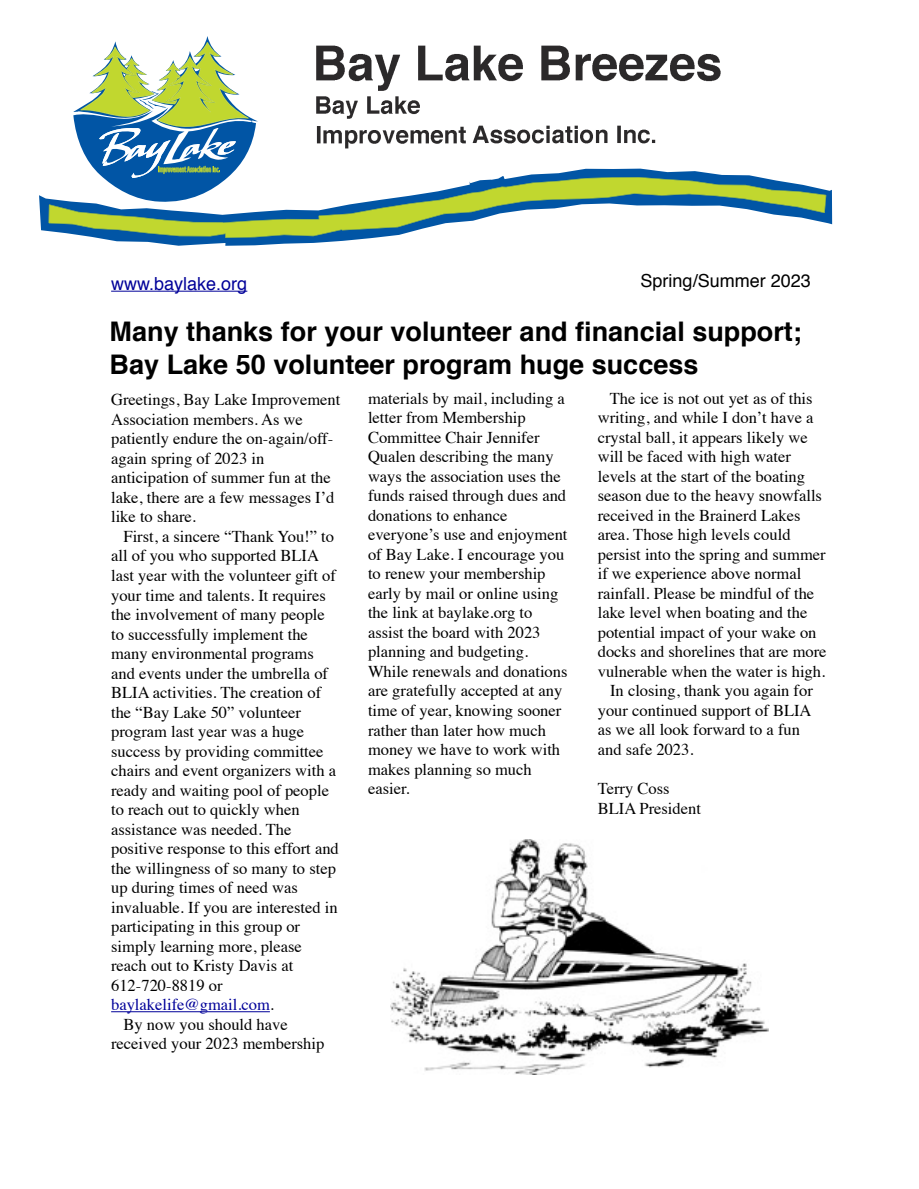
<style>
.page{position:relative;width:919px;height:1189px;background:#fff}
.page>*{position:absolute;margin:0;border:0;box-sizing:border-box;transform-origin:0 0}
.t1{font:700 27px/33px "Helvetica";color:#000}
.t2{font:18px "Helvetica";color:#000}
.t3{font:18px "Helvetica";color:#009}
.t4{font:16.5px/19.5px "Times";color:#000}
.t5{font:16.5px "Times";color:#009}
.s1{color:#000}
</style>
<div class="page">
<hr style="left:111px;top:291px;width:136px;height:1px;background:#009">
<hr style="left:111px;top:1011px;width:159px;height:1px;background:#009">
<img style="left:390px;top:839px;width:378px;height:235px">
<svg style="left:39px;top:168px;width:792px;height:78px"></svg>
<svg style="left:49px;top:177px;width:776px;height:61px"></svg>
<svg style="left:73px;top:36px;width:185px;height:166px"></svg>
<img style="left:316px;top:45px;width:405px;height:104px">
<p class="t3" style="left:111px;top:269px;width:138px">www.baylake.org</p>
<p class="t2" style="left:640px;top:266px;width:172px">Spring/Summer 2023</p>
<h1 class="t1" style="left:110px;top:315px;width:693px">Many thanks for your volunteer and financial support;<br>Bay Lake 50 volunteer program huge success</h1>
<p class="t4" style="left:111px;top:388px;width:231px">Greetings, Bay Lake Improvement<br>Association members. As we patiently endure the on-again/off&shy;again spring of 2023 in anticipation of summer fun at the lake, there are a few messages I’d like to share.</p>
<p class="t4" style="left:123px;top:525px;width:212px">First, a sincere “Thank You!” to</p>
<p class="t4" style="left:111px;top:544px;width:209px">all of you who supported BLIA</p>
<p class="t4" style="left:111px;top:564px;width:226px">last year with the volunteer gift of</p>
<p class="t4" style="left:111px;top:583px;width:216px">your time and talents. It requires</p>
<p class="t4" style="left:111px;top:603px;width:215px">the involvement of many people</p>
<p class="t4" style="left:111px;top:622px;width:198px">to successfully implement the</p>
<p class="t4" style="left:111px;top:642px;width:204px">many environmental programs</p>
<p class="t4" style="left:111px;top:661px;width:218px">and events under the umbrella of</p>
<p class="t4" style="left:111px;top:681px;width:212px">BLIA activities. The creation of</p>
<p class="t4" style="left:111px;top:700px;width:191px">the “Bay Lake 50” volunteer</p>
<p class="t4" style="left:111px;top:720px;width:194px">program last year was a huge</p>
<p class="t4" style="left:111px;top:739px;width:214px">success by providing committee</p>
<p class="t4" style="left:111px;top:759px;width:226px">chairs and event organizers with a</p>
<p class="t4" style="left:111px;top:778px;width:219px">ready and waiting pool of people</p>
<p class="t4" style="left:111px;top:798px;width:190px">to reach out to quickly when</p>
<p class="t4" style="left:111px;top:817px;width:182px">assistance was needed. The</p>
<p class="t4" style="left:111px;top:837px;width:229px">positive response to this effort and</p>
<p class="t4" style="left:111px;top:856px;width:226px">the willingness of so many to step</p>
<p class="t4" style="left:111px;top:876px;width:188px">up during times of need was</p>
<p class="t4" style="left:111px;top:895px;width:228px">invaluable. If you are interested in</p>
<p class="t4" style="left:111px;top:915px;width:190px">participating in this group or</p>
<p class="t4" style="left:111px;top:934px;width:192px">simply learning more, please</p>
<p class="t4" style="left:111px;top:954px;width:183px">reach out to Kristy Davis at</p>
<p class="t4" style="left:111px;top:973px;width:113px">612-720-8819 or</p>
<p class="t5" style="left:111px;top:989px;width:164px">baylakelife@gmail.com<span class="s1">.</span></p>
<p class="t4" style="left:123px;top:1012px;width:166px">By now you should have</p>
<p class="t4" style="left:111px;top:1032px;width:215px">received your 2023 membership</p>
<p class="t4" style="left:368px;top:387px;width:201px">materials by mail, including a letter from Membership<br>Committee Chair Jennifer<br>Qualen describing the many ways the association uses the funds raised through dues and donations to enhance everyone’s use and enjoyment of Bay Lake. I encourage you to renew your membership early by mail or online using the link at baylake.org to assist the board with 2023 planning and budgeting.<br>While renewals and donations are gratefully accepted at any time of year, knowing sooner rather than later how much money we have to work with makes planning so much easier.</p>
<p class="t4" style="left:609px;top:387px;width:204px">The ice is not out yet as of this</p>
<p class="t4" style="left:597px;top:406px;width:217px">writing, and while I don’t have a</p>
<p class="t4" style="left:597px;top:426px;width:211px">crystal ball, it appears likely we</p>
<p class="t4" style="left:597px;top:445px;width:194px">will be faced with high water</p>
<p class="t4" style="left:597px;top:465px;width:209px">levels at the start of the boating</p>
<p class="t4" style="left:597px;top:484px;width:226px">season due to the heavy snowfalls</p>
<p class="t4" style="left:597px;top:504px;width:204px">received in the Brainerd Lakes</p>
<p class="t4" style="left:597px;top:523px;width:194px">area. Those high levels could</p>
<p class="t4" style="left:597px;top:543px;width:229px">persist into the spring and summer</p>
<p class="t4" style="left:597px;top:562px;width:205px">if we experience above normal</p>
<p class="t4" style="left:597px;top:582px;width:218px">rainfall. Please be mindful of the</p>
<p class="t4" style="left:597px;top:601px;width:211px">lake level when boating and the</p>
<p class="t4" style="left:597px;top:621px;width:220px">potential impact of your wake on</p>
<p class="t4" style="left:597px;top:640px;width:230px">docks and shorelines that are more</p>
<p class="t4" style="left:597px;top:660px;width:229px">vulnerable when the water is high.</p>
<p class="t4" style="left:610px;top:679px;width:204px">In closing, thank you again for</p>
<p class="t4" style="left:597px;top:699px;width:215px">your continued support of BLIA</p>
<p class="t4" style="left:597px;top:718px;width:204px">as we all look forward to a fun</p>
<p class="t4" style="left:597px;top:738px;width:97px">and safe 2023.</p>
<p class="t4" style="left:597px;top:777px;width:105px">Terry Coss<br>BLIA President</p>
</div>
